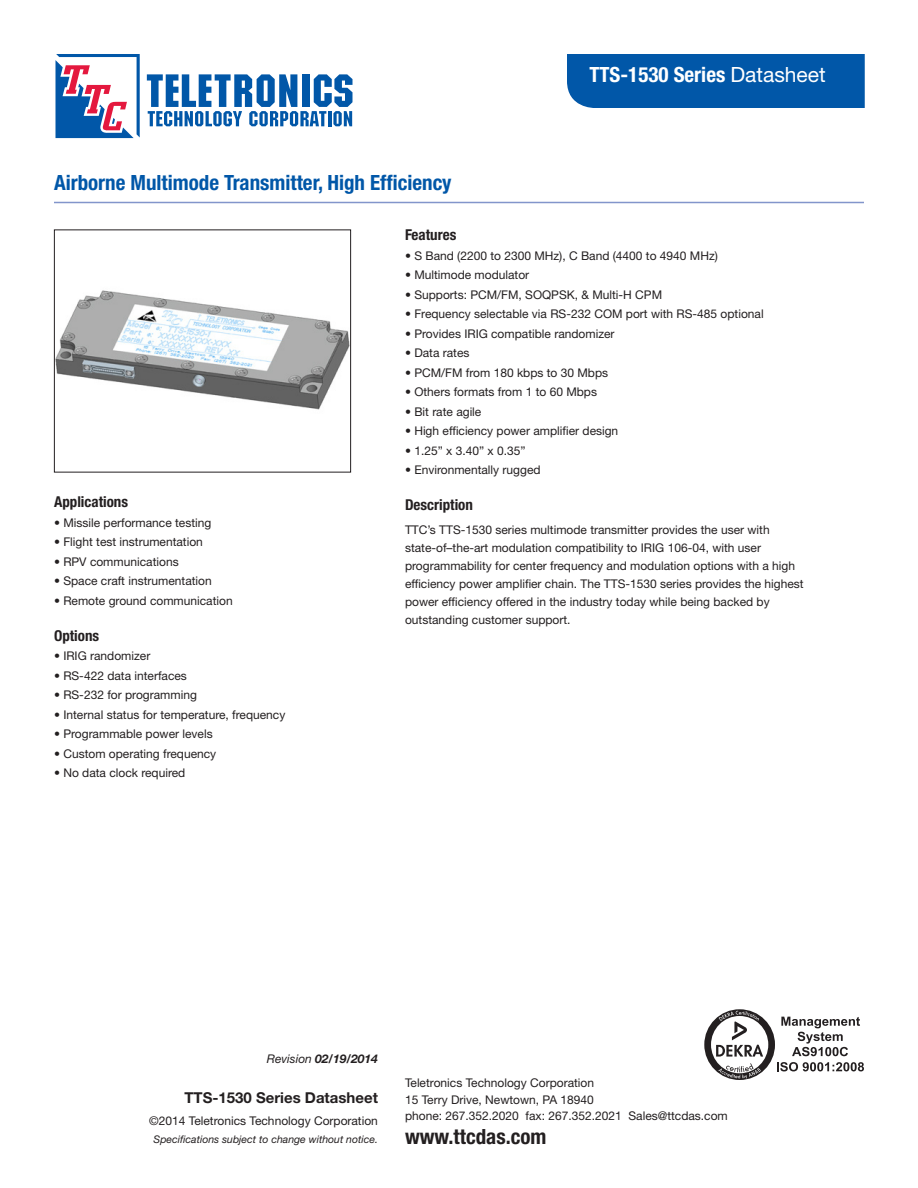
<style>
.page{position:relative;width:918px;height:1188px;background:#fff}
.page>*{position:absolute;margin:0;border:0;box-sizing:border-box;transform-origin:0 0}
.t1{font:700 condensed 21px "Helvetica Neue LT Std";color:#0157a8}
.t2{font:700 condensed 21px "Helvetica Neue LT Std";color:#fff}
.t3{font:700 condensed 21px "Helvetica Neue LT Std";color:#231f20}
.t4{font:700 condensed 15px "Helvetica Neue LT Std";color:#231f20}
.t5{font:700 15px "Helvetica Neue LT Std";color:#231f20}
.t6{font:12px/18px "Helvetica Neue LT Std";color:#231f20}
.t7{font:italic 700 12px "Helvetica Neue LT Std";color:#231f20}
.t8{font:italic 10.5px "Helvetica Neue LT Std";color:#231f20}
.s1{font-weight:400;font-stretch:normal}
.s2{font-weight:400}
</style>
<div class="page">
<svg style="left:147px;top:74px;width:205px;height:52px"></svg>
<div style="left:302px;top:74px;width:8px;height:33px;background:#0157a8"></div>
<svg style="left:56px;top:54px;width:84px;height:84px"></svg>
<div style="left:567px;top:54px;width:298px;height:54px;background:#0157a8"></div>
<hr style="left:54px;top:202px;width:810px;height:1px;background:#8295cb">
<img style="left:56px;top:290px;width:293px;height:120px">
<div style="left:54px;top:230px;width:297px;height:242px;border:1px solid #231f20"></div>
<svg style="left:704px;top:1009px;width:160px;height:71px"></svg>
<h1 class="t1" style="left:54px;top:170px;width:399px">Airborne Multimode Transmitter, High Efficiency</h1>
<h1 class="t2" style="left:590px;top:62px;width:238px">TTS-1530 Series <span class="s1">Datasheet</span></h1>
<p class="t4" style="left:54px;top:493px;width:76px">Applications</p>
<p class="t6" style="left:54px;top:513px;width:159px">• Missile performance testing</p>
<p class="t6" style="left:54px;top:533px;width:150px">• Flight test instrumentation</p>
<p class="t6" style="left:54px;top:552px;width:126px">• RPV communications</p>
<p class="t6" style="left:54px;top:572px;width:159px">• Space craft instrumentation</p>
<p class="t6" style="left:54px;top:591px;width:180px">• Remote ground communication</p>
<p class="t4" style="left:54px;top:626px;width:47px">Options</p>
<p class="t6" style="left:54px;top:647px;width:98px">• IRIG randomizer</p>
<p class="t6" style="left:54px;top:666px;width:134px">• RS-422 data interfaces</p>
<p class="t6" style="left:54px;top:686px;width:144px">• RS-232 for programming</p>
<p class="t6" style="left:54px;top:705px;width:233px">• Internal status for temperature, frequency</p>
<p class="t6" style="left:54px;top:725px;width:160px">• Programmable power levels</p>
<p class="t6" style="left:54px;top:744px;width:164px">• Custom operating frequency</p>
<p class="t6" style="left:54px;top:764px;width:133px">• No data clock required</p>
<p class="t4" style="left:405px;top:226px;width:53px">Features</p>
<p class="t6" style="left:405px;top:246px;width:314px">• S Band (2200 to 2300 MHz), C Band (4400 to 4940 MHz)</p>
<p class="t6" style="left:405px;top:266px;width:126px">• Multimode modulator</p>
<p class="t6" style="left:405px;top:285px;width:259px">• Supports: PCM/FM, SOQPSK, &amp; Multi-H CPM</p>
<p class="t6" style="left:405px;top:305px;width:360px">• Frequency selectable via RS-232 COM port with RS-485 optional</p>
<p class="t6" style="left:405px;top:324px;width:211px">• Provides IRIG compatible randomizer</p>
<p class="t6" style="left:405px;top:344px;width:66px">• Data rates</p>
<p class="t6" style="left:405px;top:363px;width:205px">• PCM/FM from 180 kbps to 30 Mbps</p>
<p class="t6" style="left:405px;top:383px;width:194px">• Others formats from 1 to 60 Mbps</p>
<p class="t6" style="left:405px;top:402px;width:78px">• Bit rate agile</p>
<p class="t6" style="left:405px;top:422px;width:215px">• High efficiency power amplifier design</p>
<p class="t6" style="left:405px;top:441px;width:122px">• 1.25” x 3.40” x 0.35”</p>
<p class="t6" style="left:405px;top:461px;width:137px">• Environmentally rugged</p>
<p class="t4" style="left:405px;top:496px;width:69px">Description</p>
<p class="t6" style="left:405px;top:521px;width:400px">TTC’s TTS-1530 series multimode transmitter provides the user with state-of–the-art modulation compatibility to IRIG 106-04, with user programmability for center frequency and modulation options with a high efficiency power amplifier chain. The TTS-1530 series provides the highest power efficiency offered in the industry today while being backed by outstanding customer support.</p>
<p class="t7" style="left:267px;top:1051px;width:113px"><span class="s2">Revision</span> 02/19/2014</p>
<p class="t5" style="left:184px;top:1088px;width:195px">TTS-1530 Series Datasheet</p>
<p class="t6" style="left:149px;top:1112px;width:230px">©2014 Teletronics Technology Corporation</p>
<p class="t8" style="left:154px;top:1133px;width:226px">Specifications subject to change without notice.</p>
<p class="t6" style="left:405px;top:1074px;width:324px;line-height:16.5px">Teletronics Technology Corporation<br>15 Terry Drive, Newtown, PA 18940<br>phone: 267.352.2020 fax: 267.352.2021 Sales@ttcdas.com</p>
<h1 class="t3" style="left:405px;top:1124px;width:143px">www.ttcdas.com</h1>
</div>
